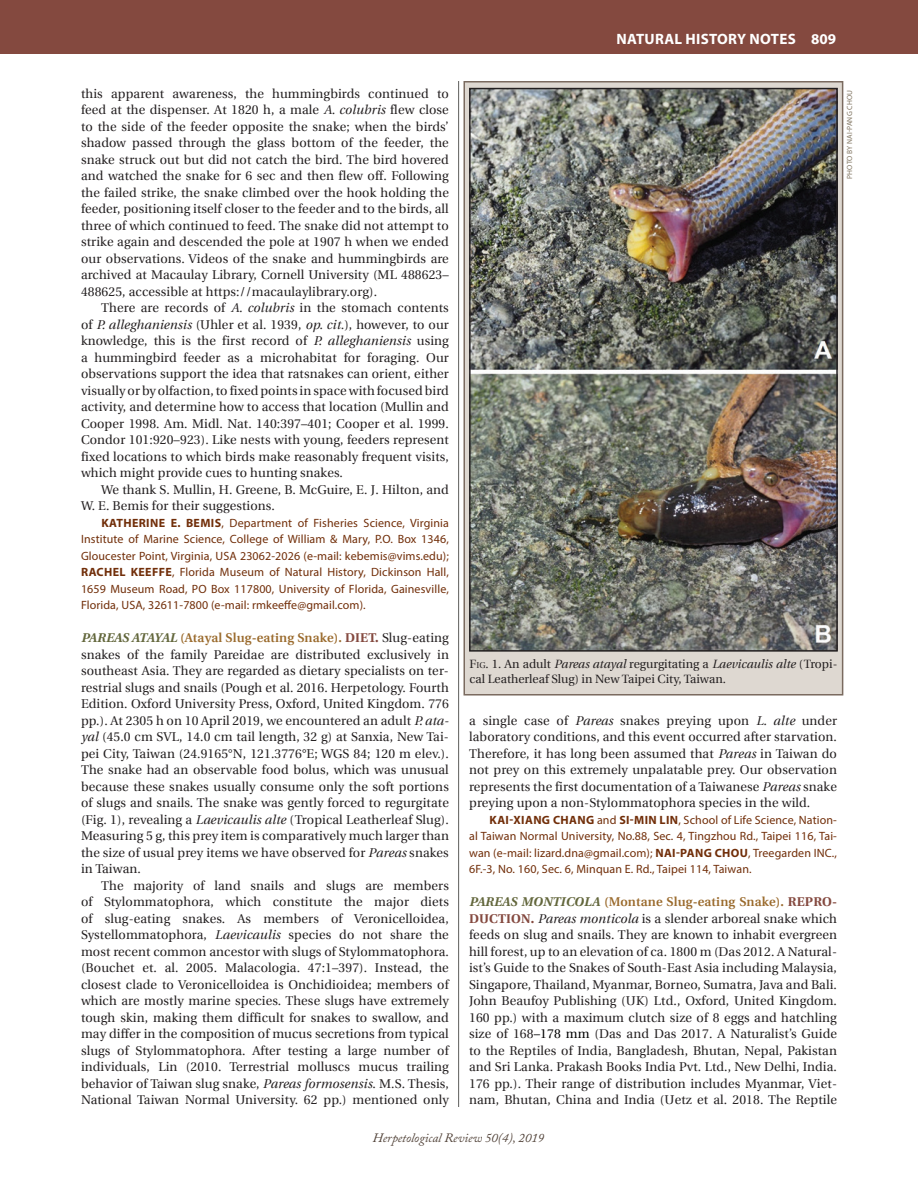
<style>
.page{position:relative;width:918px;height:1188px;background:#fff}
.page>*{position:absolute;margin:0;border:0;box-sizing:border-box;transform-origin:0 0}
.t1{font:700 15px "Myriad Pro";letter-spacing:.02em;color:#fff}
.Nat_Hist_nested_para{font:12.75px/16.5px "Utopia";letter-spacing:.01em;color:#231f20;text-align:justify}
.t2{font:italic 12.75px "Adobe Caslon Pro";color:#504137}
.Geo_Dist_authors{font:12px/16.5px "Myriad Pro";letter-spacing:.01em;color:#712e09;text-align:justify}
.t3{font:12px/15px "Utopia";color:#231f20}
.t4{font:7.5px "Myriad Pro";letter-spacing:.02em;color:#7e725e}
.s1{font-style:italic}
.s2{font-weight:700}
.s3{font-weight:700;font-style:italic;color:#63673c}
.s4{font-weight:600;color:#9a6a2c}
.s5{font-weight:700;color:#84493f}
.s6{font-style:inherit}
.s7{font-size:8.4px}
.s8{color:#000}
</style>
<div class="page">
<hr style="left:458px;top:81px;width:1px;height:1026px;background:#5e5e5c">
<div style="left:0;top:0;width:918px;height:54px;background:#84493f"></div>
<div style="left:464px;top:81px;width:379px;height:615px;background:#ded8d1;border:2px solid #7a6a5f"></div>
<img style="left:472px;top:91px;width:363px;height:558px">
<div style="left:469px;top:88px;width:369px;height:564px;border:2px solid #231f20"></div>
<p class="t1" style="left:616px;top:29px;width:221px">NATURAL HISTORY NOTES 809</p>
<p class="Nat_Hist_nested_para" style="left:81px;top:85px;width:369px">this apparent awareness, the hummingbirds continued to feed at the dispenser. At 1820 h, a male <span class="s1">A. colubris</span> flew close to the side of the feeder opposite the snake; when the birds’ shadow passed through the glass bottom of the feeder, the snake struck out but did not catch the bird. The bird hovered and watched the snake for 6 sec and then flew off. Following the failed strike, the snake climbed over the hook holding the feeder, positioning itself closer to the feeder and to the birds, all three of which continued to feed. The snake did not attempt to strike again and descended the pole at 1907 h when we ended our observations. Videos of the snake and hummingbirds are archived at Macaulay Library, Cornell University (ML 488623– 488625, accessible at https://macaulaylibrary.org).</p>
<p class="Nat_Hist_nested_para" style="left:81px;top:300px;width:369px;text-indent:20px">There are records of <span class="s1">A. colubris</span> in the stomach contents of <span class="s1">P. alleghaniensis</span> (Uhler et al. 1939, <span class="s1">op. cit.</span>), however, to our knowledge, this is the first record of <span class="s1">P. alleghaniensis</span> using a hummingbird feeder as a microhabitat for foraging. Our observations support the idea that ratsnakes can orient, either visually or by olfaction, to fixed points in space with focused bird activity, and determine how to access that location (Mullin and Cooper 1998. Am. Midl. Nat. 140:397–401; Cooper et al. 1999.<br>Condor 101:920–923). Like nests with young, feeders represent fixed locations to which birds make reasonably frequent visits, which might provide cues to hunting snakes.</p>
<p class="Nat_Hist_nested_para" style="left:81px;top:481px;width:369px;text-indent:20px">We thank S. Mullin, H. Greene, B. McGuire, E. J. Hilton, and<br>W. E. Bemis for their suggestions.</p>
<p class="Geo_Dist_authors" style="left:81px;top:514px;width:369px;text-indent:20px"><span class="s2">KATHERINE E. BEMIS</span>, Department of Fisheries Science, Virginia Institute of Marine Science, College of William &amp; Mary, P.O. Box 1346, Gloucester Point, Virginia, USA 23062-2026 (e-mail: kebemis@vims.edu); <span class="s2">RACHEL KEEFFE</span>, Florida Museum of Natural History, Dickinson Hall, 1659 Museum Road, PO Box 117800, University of Florida, Gainesville, Florida, USA, 32611-7800 (e-mail: rmkeeffe@gmail.com).</p>
<p class="Nat_Hist_nested_para" style="left:81px;top:630px;width:369px"><span class="s3">PAREAS ATAYAL</span> <span class="s4">(Atayal Slug-eating Snake).</span> <span class="s5">DIET.</span> Slug-eating snakes of the family Pareidae are distributed exclusively in southeast Asia. They are regarded as dietary specialists on ter&shy;restrial slugs and snails (Pough et al. 2016. Herpetology. Fourth Edition. Oxford University Press, Oxford, United Kingdom. 776 pp.). At 2305 h on 10 April 2019, we encountered an adult <span class="s1">P. ata&shy;yal</span> (45.0 cm SVL, 14.0 cm tail length, 32 g) at Sanxia, New Tai&shy;pei City, Taiwan (24.9165°N, 121.3776°E; WGS 84; 120 m elev.).<br>The snake had an observable food bolus, which was unusual because these snakes usually consume only the soft portions of slugs and snails. The snake was gently forced to regurgitate (Fig. 1), revealing a <span class="s1">Laevicaulis alte</span> (Tropical Leatherleaf Slug).<br>Measuring 5 g, this prey item is comparatively much larger than the size of usual prey items we have observed for <span class="s1">Pareas</span> snakes in Taiwan.</p>
<p class="Nat_Hist_nested_para" style="left:81px;top:877px;width:369px;text-indent:20px">The majority of land snails and slugs are members of Stylommatophora, which constitute the major diets of slug-eating snakes. As members of Veronicelloidea, Systellommatophora, <span class="s1">Laevicaulis</span> species do not share the most recent common ancestor with slugs of Stylommatophora. (Bouchet et. al. 2005. Malacologia. 47:1–397). Instead, the closest clade to Veronicelloidea is Onchidioidea; members of which are mostly marine species. These slugs have extremely tough skin, making them difficult for snakes to swallow, and may differ in the composition of mucus secretions from typical slugs of Stylommatophora. After testing a large number of individuals, Lin (2010. Terrestrial molluscs mucus trailing behavior of Taiwan slug snake, <span class="s1">Pareas formosensis</span>. M.S. Thesis, National Taiwan Normal University. 62 pp.) mentioned only</p>
<p class="t4" style="left:845px;top:179px;width:90px;rotate:-90deg">PHOTO BY NAI-PANG CHOU</p>
<p class="t3" style="left:470px;top:657px;width:369px"><span class="s6">F</span><span class="s7">ig</span><span class="s6">.</span> 1. An adult <span class="s1">Pareas atayal</span> regurgitating a <span class="s1">Laevicaulis alte</span> (Tropi&shy;cal Leatherleaf Slug) in New Taipei City, Taiwan.</p>
<p class="Nat_Hist_nested_para" style="left:469px;top:712px;width:369px">a single case of <span class="s1">Pareas</span> snakes preying upon <span class="s1">L. alte</span> under laboratory conditions, and this event occurred after starvation.<br>Therefore, it has long been assumed that <span class="s1">Pareas</span> in Taiwan do not prey on this extremely unpalatable prey. Our observation represents the first documentation of a Taiwanese <span class="s1">Pareas</span> snake preying upon a non-Stylommatophora species in the wild.</p>
<p class="Geo_Dist_authors" style="left:469px;top:811px;width:369px;text-indent:20px"><span class="s2">KAI-XIANG CHANG</span> and <span class="s2">SI-MIN LIN</span>, School of Life Science, Nation&shy;al Taiwan Normal University, No.88, Sec. 4, Tingzhou Rd., Taipei 116, Tai&shy;wan (e-mail: lizard.dna@gmail.com); <span class="s2">NAI-PANG CHOU</span>, Treegarden INC., 6F.-3, No. 160, Sec. 6, Minquan E. Rd., Taipei 114, Taiwan.</p>
<p class="Nat_Hist_nested_para" style="left:469px;top:894px;width:369px"><span class="s3">PAREAS MONTICOLA</span> <span class="s4">(Montane Slug-eating Snake).</span> <span class="s5">REPRO-DUCTION.</span> <span class="s1">Pareas monticola</span> is a slender arboreal snake which feeds on slug and snails. They are known to inhabit evergreen hill forest, up to an elevation of ca. 1800 m (Das 2012. A Natural&shy;ist’s Guide to the Snakes of South-East Asia including Malaysia, Singapore, Thailand, Myanmar, Borneo, Sumatra, Java and Bali.<br>John Beaufoy Publishing (UK) Ltd., Oxford, United Kingdom.<br>160 pp.) with a maximum clutch size of 8 eggs and hatchling size of 168<span class="s8">–178 mm</span> (Das and Das 2017. A Naturalist’s Guide to the Reptiles of India, Bangladesh, Bhutan, Nepal, Pakistan and Sri Lanka. Prakash Books India Pvt. Ltd., New Delhi, India.<br>176 pp.). Their range of distribution includes Myanmar, Viet&shy;nam, Bhutan, China and India (Uetz et al. 2018. The Reptile</p>
<p class="t2" style="left:373px;top:1130px;width:173px">Herpetological Review 50(4), 2019</p>
</div>
